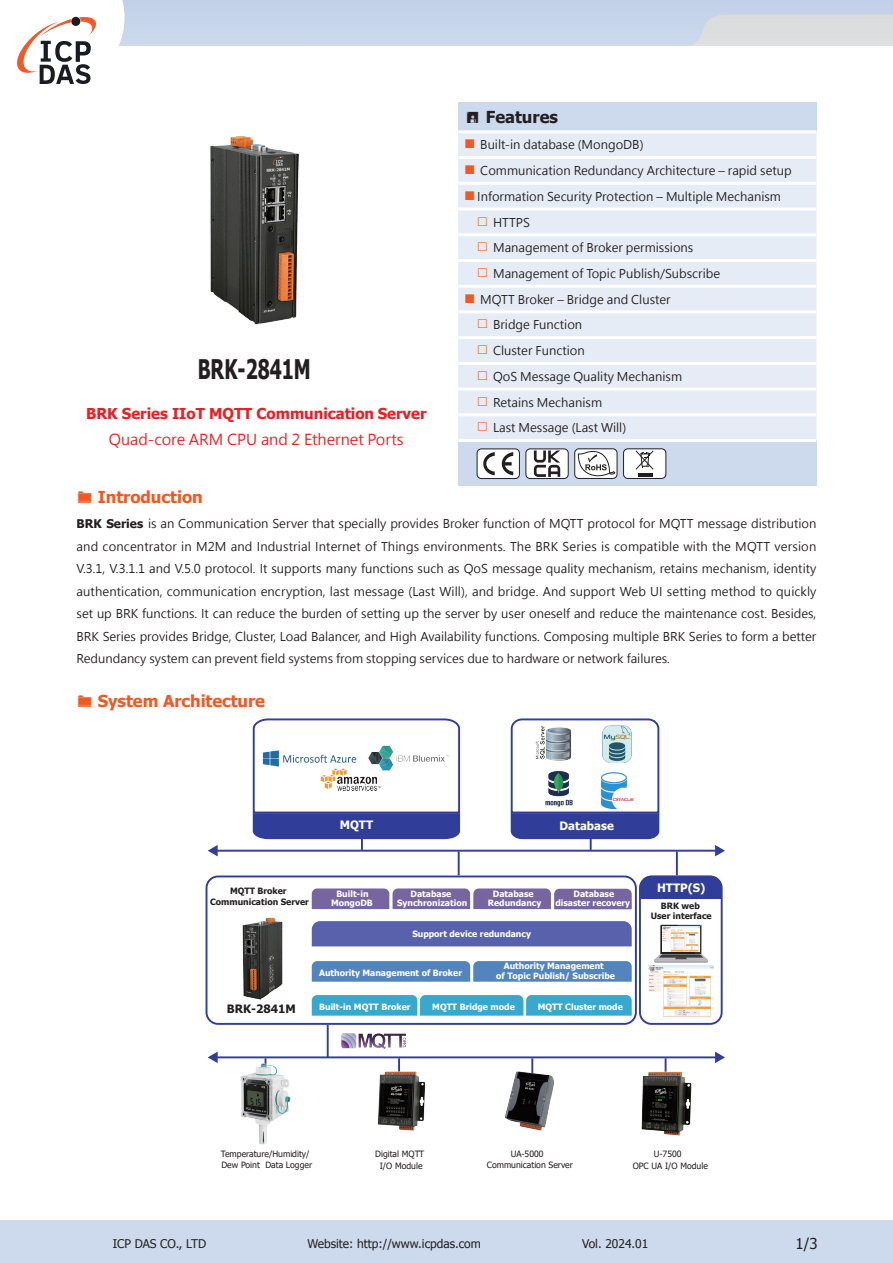
<style>
.page{position:relative;width:893px;height:1263px;background:#fff}
.page>*{position:absolute;margin:0;border:0;box-sizing:border-box;transform-origin:0 0}
.product_name_18pt{font:700 27px "Tahoma";color:#231f20;scale:.7 1}
.t1{font:700 16.5px "Tahoma";letter-spacing:-.005em;color:#f15921}
.t2{font:700 16.5px "Tahoma";color:#231f20}
._6pt_Regular_L_K100{font:700 15px "Tahoma";letter-spacing:-.005em;color:#ee1d23}
._6pt_Regular_L_K100-2{font:15px "Microsoft Jheng Hei";color:#ee1d23}
.t3{font:15px "Tahoma";color:#231f20}
.左右縮排_2pt_段落文字{font:12px/22.5px "Microsoft Jheng Hei";color:#231f20;text-align:justify}
.t4{font:12px "Tahoma";color:#231f20}
.t5{font:700 11.55px "Tahoma";color:#fff}
.t6{font:700 11.55px "Tahoma";color:#231f20}
.t7{font:700 8.7px/9.6px "Tahoma";color:#fff;text-align:center}
.t8{font:8.7px/10.4px "Tahoma";color:#231f20}
.t9{font:700 8.7px/11.6px "Tahoma";color:#231f20;text-align:center}
.s1{font-family:"Tahoma";font-weight:700}
</style>
<div class="page">
<div style="left:0;top:1220px;width:893px;height:43px;background:#cddaed"></div>
<svg style="left:17px;top:0;width:876px;height:84px"></svg>
<div style="left:458px;top:102px;width:358px;height:30px;background:#cddaed"></div>
<div style="left:458px;top:133px;width:358px;height:306px;background:#e5ecf5"></div>
<div style="left:458px;top:441px;width:358px;height:45px;background:#cddaed"></div>
<hr style="left:458px;top:130px;width:358px;height:3px;background:#fff">
<hr style="left:458px;top:156px;width:358px;height:3px;background:#fff">
<hr style="left:458px;top:182px;width:358px;height:3px;background:#fff">
<hr style="left:458px;top:207px;width:358px;height:3px;background:#fff">
<hr style="left:458px;top:233px;width:358px;height:3px;background:#fff">
<hr style="left:458px;top:259px;width:358px;height:3px;background:#fff">
<hr style="left:458px;top:285px;width:358px;height:3px;background:#fff">
<hr style="left:458px;top:310px;width:358px;height:3px;background:#fff">
<hr style="left:458px;top:336px;width:358px;height:3px;background:#fff">
<hr style="left:458px;top:362px;width:358px;height:3px;background:#fff">
<hr style="left:458px;top:388px;width:358px;height:3px;background:#fff">
<hr style="left:458px;top:413px;width:358px;height:3px;background:#fff">
<hr style="left:458px;top:439px;width:358px;height:3px;background:#fff">
<div style="left:477px;top:449px;width:42px;height:29px;background:#fff;border-radius:4px"></div>
<div style="left:477px;top:449px;width:43px;height:30px;border:1px solid #231f20;border-radius:4px"></div>
<svg style="left:483px;top:452px;width:12px;height:23px"></svg>
<svg style="left:502px;top:452px;width:11px;height:23px"></svg>
<div style="left:575px;top:449px;width:42px;height:29px;background:#fff;border-radius:4px"></div>
<div style="left:574px;top:449px;width:43px;height:30px;border:1px solid #231f20;border-radius:4px"></div>
<svg style="left:578px;top:450px;width:37px;height:27px"></svg>
<div style="left:623px;top:449px;width:43px;height:29px;background:#fff;border-radius:4px"></div>
<div style="left:623px;top:449px;width:43px;height:30px;border:1px solid #231f20;border-radius:4px"></div>
<hr style="left:638px;top:473px;width:15px;height:4px;background:#231f20">
<svg style="left:635px;top:450px;width:19px;height:20px"></svg>
<div style="left:526px;top:449px;width:42px;height:29px;background:#fff;border-radius:4px"></div>
<div style="left:526px;top:449px;width:42px;height:30px;border:1px solid #231f20;border-radius:4px"></div>
<svg style="left:534px;top:450px;width:26px;height:27px"></svg>
<img style="left:210px;top:136px;width:89px;height:189px">
<hr style="left:590px;top:826px;width:2px;height:24px;background:#313e99">
<hr style="left:361px;top:826px;width:2px;height:24px;background:#313e99">
<div style="left:639px;top:875px;width:84px;height:150px;border:2px solid #313e99;border-radius:12px"></div>
<div style="left:640px;top:876px;width:82px;height:22px;background:#313e99"></div>
<hr style="left:665px;top:1058px;width:1px;height:48px;background:#313e99">
<hr style="left:398px;top:1058px;width:2px;height:48px;background:#313e99">
<hr style="left:531px;top:1058px;width:2px;height:48px;background:#313e99">
<hr style="left:216px;top:1056px;width:501px;height:2px;background:#313e99">
<svg style="left:208px;top:1052px;width:10px;height:11px"></svg>
<svg style="left:715px;top:1052px;width:10px;height:11px"></svg>
<img style="left:242px;top:917px;width:41px;height:83px">
<div style="left:206px;top:875px;width:431px;height:150px;border:2px solid #313e99;border-radius:12px"></div>
<svg style="left:312px;top:995px;width:320px;height:21px;background:#40abd0"></svg>
<svg style="left:312px;top:961px;width:320px;height:21px;background:#5788c0"></svg>
<div style="left:312px;top:921px;width:320px;height:25px;background:#5862ac"></div>
<hr style="left:216px;top:850px;width:501px;height:2px;background:#313e99">
<svg style="left:208px;top:845px;width:10px;height:11px"></svg>
<svg style="left:715px;top:845px;width:10px;height:11px"></svg>
<svg style="left:510px;top:718px;width:150px;height:122px"></svg>
<img style="left:602px;top:725px;width:29px;height:37px">
<img style="left:545px;top:772px;width:28px;height:37px">
<img style="left:596px;top:771px;width:42px;height:42px">
<img style="left:533px;top:719px;width:44px;height:45px">
<img style="left:649px;top:968px;width:65px;height:48px">
<img style="left:648px;top:924px;width:66px;height:44px">
<img style="left:663px;top:926px;width:37px;height:25px">
<img style="left:341px;top:1033px;width:65px;height:16px">
<img style="left:218px;top:1056px;width:95px;height:89px">
<img style="left:377px;top:1066px;width:49px;height:65px">
<img style="left:505px;top:1066px;width:49px;height:65px">
<img style="left:641px;top:1066px;width:51px;height:70px">
<svg style="left:252px;top:718px;width:209px;height:122px"></svg>
<img style="left:255px;top:731px;width:200px;height:75px">
<hr style="left:327px;top:1025px;width:2px;height:33px;background:#313e99">
<hr style="left:458px;top:851px;width:2px;height:24px;background:#313e99">
<hr style="left:676px;top:851px;width:2px;height:24px;background:#313e99">
<svg style="left:312px;top:888px;width:320px;height:21px;background:#7e6ea5"></svg>
<svg style="left:466px;top:140px;width:8px;height:8px"></svg>
<svg style="left:466px;top:165px;width:8px;height:9px"></svg>
<svg style="left:466px;top:191px;width:8px;height:9px"></svg>
<svg style="left:478px;top:217px;width:9px;height:9px"></svg>
<svg style="left:478px;top:242px;width:9px;height:9px"></svg>
<svg style="left:478px;top:268px;width:9px;height:9px"></svg>
<svg style="left:466px;top:294px;width:8px;height:9px"></svg>
<svg style="left:478px;top:320px;width:9px;height:8px"></svg>
<svg style="left:478px;top:345px;width:9px;height:9px"></svg>
<svg style="left:478px;top:371px;width:9px;height:9px"></svg>
<svg style="left:478px;top:397px;width:9px;height:9px"></svg>
<svg style="left:478px;top:423px;width:9px;height:8px"></svg>
<p class="product_name_18pt" style="left:198px;top:350px;width:163px">BRK-2841M</p>
<p class="_6pt_Regular_L_K100" style="left:86px;top:403px;width:342px">BRK Series IIoT MQTT Communication Server</p>
<p class="_6pt_Regular_L_K100-2" style="left:109px;top:430px;width:296px">Quad-core ARM CPU and 2 Ethernet Ports</p>
<p class="t1" style="left:98px;top:485px;width:106px">Introduction</p>
<p class="t2" style="left:486px;top:105px;width:74px">Features</p>
<p class="左右縮排_2pt_段落文字" style="left:480px;top:134px;width:165px">Built-in database (MongoDB)</p>
<p class="左右縮排_2pt_段落文字" style="left:480px;top:159px;width:313px">Communication Redundancy Architecture – rapid setup</p>
<p class="左右縮排_2pt_段落文字" style="left:477px;top:185px;width:305px">Information Security Protection – Multiple Mechanism</p>
<p class="左右縮排_2pt_段落文字" style="left:493px;top:211px;width:38px">HTTPS</p>
<p class="左右縮排_2pt_段落文字" style="left:493px;top:237px;width:202px">Management of Broker permissions</p>
<p class="左右縮排_2pt_段落文字" style="left:493px;top:262px;width:229px">Management of Topic Publish/Subscribe</p>
<p class="左右縮排_2pt_段落文字" style="left:480px;top:288px;width:192px">MQTT Broker – Bridge and Cluster</p>
<p class="左右縮排_2pt_段落文字" style="left:493px;top:314px;width:91px">Bridge Function</p>
<p class="左右縮排_2pt_段落文字" style="left:493px;top:340px;width:93px">Cluster Function</p>
<p class="左右縮排_2pt_段落文字" style="left:493px;top:365px;width:191px">QoS Message Quality Mechanism</p>
<p class="左右縮排_2pt_段落文字" style="left:493px;top:391px;width:111px">Retains Mechanism</p>
<p class="左右縮排_2pt_段落文字" style="left:493px;top:417px;width:135px">Last Message (Last Will)</p>
<p class="左右縮排_2pt_段落文字" style="left:77px;top:512px;width:741px"><span class="s1">BRK Series</span> is an Communication Server that specially provides Broker function of MQTT protocol for MQTT message distribution and concentrator in M2M and Industrial Internet of Things environments. The BRK Series is compatible with the MQTT version V.3.1, V.3.1.1 and V.5.0 protocol. It supports many functions such as QoS message quality mechanism, retains mechanism, identity authentication, communication encryption, last message (Last Will), and bridge. And support Web UI setting method to quickly set up BRK functions. It can reduce the burden of setting up the server by user oneself and reduce the maintenance cost. Besides, BRK Series provides Bridge, Cluster, Load Balancer, and High Availability functions. Composing multiple BRK Series to form a better Redundancy system can prevent field systems from stopping services due to hardware or network failures.</p>
<p class="t1" style="left:98px;top:689px;width:169px">System Architecture</p>
<p class="t5" style="left:340px;top:817px;width:35px">MQTT</p>
<p class="t5" style="left:560px;top:817px;width:56px">Database</p>
<p class="t9" style="left:210px;top:885px;width:100px">MQTT Broker<br>Communication Server</p>
<p class="t7" style="left:331px;top:889px;width:43px">Built-in<br>MongoDB</p>
<p class="t7" style="left:397px;top:889px;width:72px">Database<br>Synchronization</p>
<p class="t7" style="left:412px;top:930px;width:120px">Support device redundancy</p>
<p class="t7" style="left:488px;top:889px;width:55px">Database<br>Redundancy</p>
<p class="t7" style="left:555px;top:889px;width:76px">Database disaster recovery</p>
<p class="t7" style="left:319px;top:968px;width:144px">Authority Management of Broker</p>
<p class="t7" style="left:496px;top:962px;width:120px">Authority Management<br>of Topic Publish/ Subscribe</p>
<p class="t6" style="left:227px;top:1001px;width:70px">BRK-2841M</p>
<p class="t7" style="left:319px;top:1002px;width:93px">Built-in MQTT Broker</p>
<p class="t7" style="left:432px;top:1002px;width:84px">MQTT Bridge mode</p>
<p class="t7" style="left:538px;top:1002px;width:87px">MQTT Cluster mode</p>
<p class="t5" style="left:657px;top:879px;width:50px">HTTP(S)</p>
<p class="t9" style="left:651px;top:901px;width:63px;line-height:10.4px">BRK web<br>User interface</p>
<p class="t8" style="left:221px;top:1149px;width:93px">Temperature/Humidity/<br>Dew Point Data Logger</p>
<p class="t8" style="left:375px;top:1149px;width:51px;line-height:11.6px;text-align:center">Digital MQTT<br>I/O Module</p>
<p class="t8" style="left:487px;top:1149px;width:88px;text-indent:24px">UA-5000<br>Communication Server</p>
<p class="t8" style="left:633px;top:1149px;width:77px;line-height:11.6px;text-indent:21px">U-7500<br>OPC UA I/O Module</p>
<p class="t4" style="left:113px;top:1235px;width:95px">ICP DAS CO., LTD</p>
<p class="t4" style="left:308px;top:1235px;width:175px">Website: http://www.icpdas.com</p>
<p class="t4" style="left:582px;top:1235px;width:67px">Vol. 2024.01</p>
<p class="t3" style="left:796px;top:1233px;width:24px">1/3</p>
</div>
